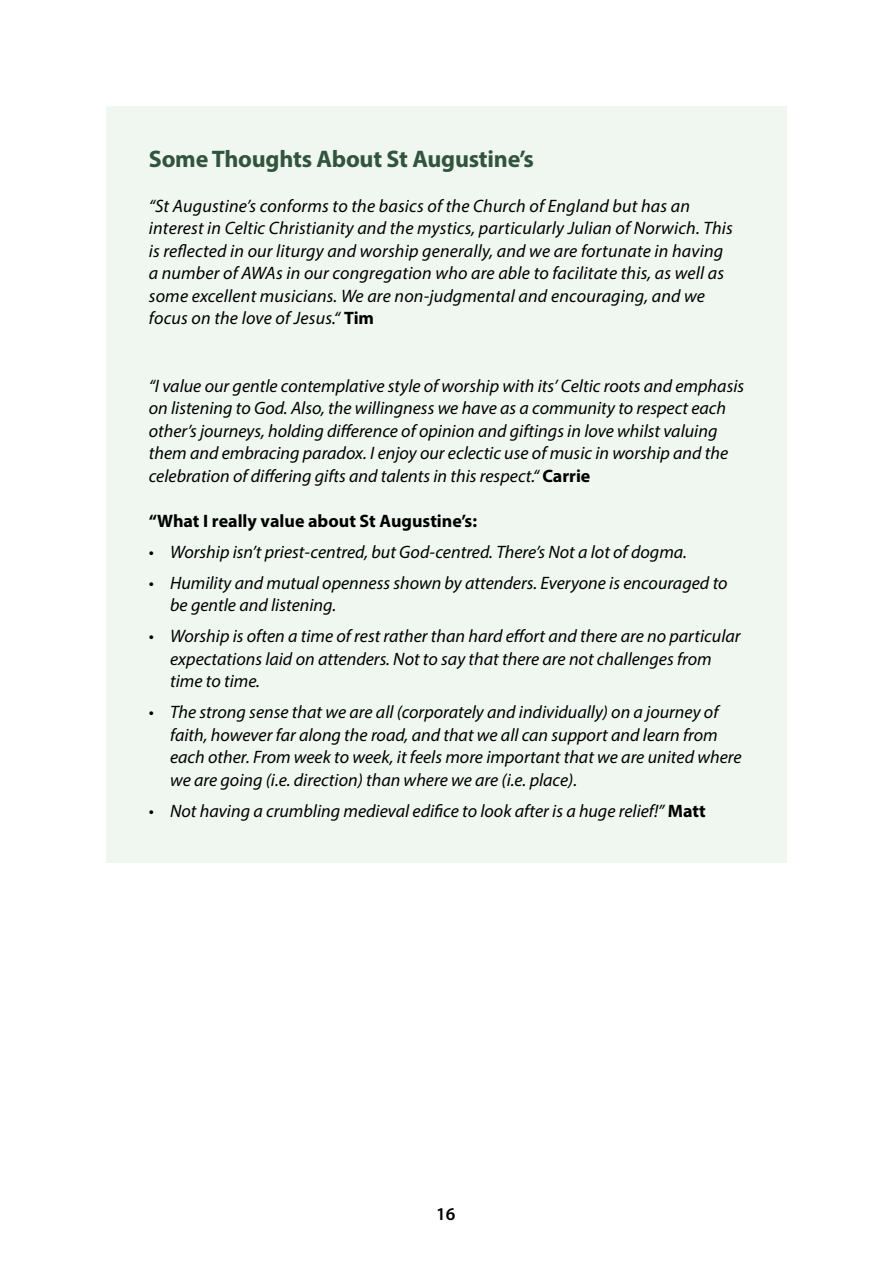
<style>
.page{position:relative;width:893px;height:1263px;background:#fff}
.page>*{position:absolute;margin:0;border:0;box-sizing:border-box;transform-origin:0 0}
.t1{font:700 24px "Myriad Pro";letter-spacing:-.01em;color:#32543e}
.t2{font:italic 18px/22.5px "Myriad Pro";color:#000}
.t3{font:700 18px "Myriad Pro";color:#000}
.t4{font:600 18px "Myriad Pro";color:#000}
.s1{font-weight:700;font-style:normal}
</style>
<div class="page">
<div style="left:106px;top:106px;width:681px;height:757px;background:#eff7f0"></div>
<h1 class="t1" style="left:149px;top:143px;width:386px">Some Thoughts About St Augustine’s</h1>
<p class="t2" style="left:149px;top:194px;width:586px">“St Augustine’s conforms to the basics of the Church of England but has an interest in Celtic Christianity and the mystics, particularly Julian of Norwich. This is reflected in our liturgy and worship generally, and we are fortunate in having a number of AWAs in our congregation who are able to facilitate this, as well as some excellent musicians. We are non-judgmental and encouraging, and we focus on the love of Jesus.“ <span class="s1">Tim</span></p>
<p class="t2" style="left:149px;top:374px;width:597px">“I value our gentle contemplative style of worship with its’ Celtic roots and emphasis on listening to God. Also, the willingness we have as a community to respect each other’s journeys, holding difference of opinion and giftings in love whilst valuing them and embracing paradox. I enjoy our eclectic use of music in worship and the celebration of differing gifts and talents in this respect.“ <span class="s1">Carrie</span></p>
<p class="t3" style="left:149px;top:509px;width:330px">“What I really value about St Augustine’s:</p>
<p class="t2" style="left:149px;top:540px;width:540px">• Worship isn’t priest-centred, but God-centred. There’s Not a lot of dogma.</p>
<p class="t2" style="left:170px;top:571px;width:559px;text-indent:-21px">• Humility and mutual openness shown by attenders. Everyone is encouraged to be gentle and listening.</p>
<p class="t2" style="left:170px;top:625px;width:572px;text-indent:-21px">• Worship is often a time of rest rather than hard effort and there are no particular expectations laid on attenders. Not to say that there are not challenges from time to time.</p>
<p class="t2" style="left:170px;top:701px;width:573px;text-indent:-21px">• The strong sense that we are all (corporately and individually) on a journey of faith, however far along the road, and that we all can support and learn from each other. From week to week, it feels more important that we are united where we are going (i.e. direction) than where we are (i.e. place).</p>
<p class="t2" style="left:149px;top:799px;width:558px">• Not having a crumbling medieval edifice to look after is a huge relief!” <span class="s1">Matt</span></p>
<p class="t4" style="left:436px;top:1203px;width:21px">16</p>
</div>
